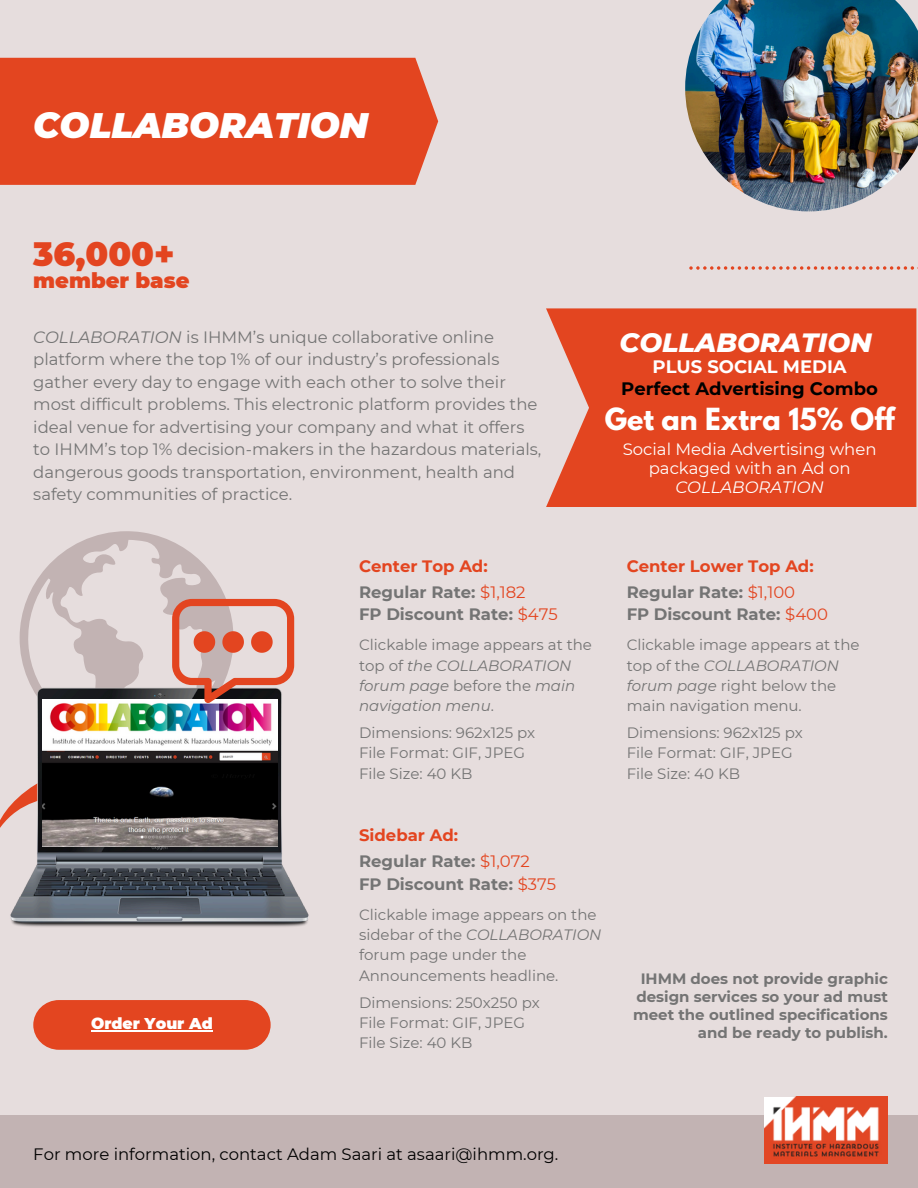
<style>
.page{position:relative;width:918px;height:1188px;background:#e6dddd}
.page>*{position:absolute;margin:0;border:0;box-sizing:border-box;transform-origin:0 0}
.t1{font:italic 900 35.4px "Montserrat";color:#fff}
.t2{font:900 33px "Montserrat";color:#e34520}
.t3{font:700 27px "League Spartan";color:#fff}
.t4{font:italic 800 27px "Montserrat";color:#fff}
.t5{font:900 21.15px "Montserrat";color:#e34520}
.t6{font:700 18px "Montserrat";color:#000}
.t7{font:700 18px "Montserrat";color:#fff}
.t8{font:16.5px/22.5px "Montserrat";color:#747474}
.t9{font:700 16.5px/25.8px "Montserrat";color:#747474}
.t10{font:700 16.5px/25.8px "Montserrat";color:#e34520}
.t11{font:16.5px/19.2px "Montserrat";color:#fff;text-align:center}
.t12{font:16.5px "Montserrat";color:#000}
.t13{font:900 15.6px "Montserrat";color:#fff}
.t14{font:15px/20.2px "Montserrat";color:#747474}
.t15{font:700 15px/18px "Montserrat";color:#747474;text-align:right}
.t16{font:italic 15px/20.2px "Montserrat";color:#747474}
.s1{font-style:italic}
.s2{color:#747474}
.s3{font-weight:400}
.s4{font-weight:400;color:#e34520}
.s5{font-style:normal}
.s6{color:#e34520}
</style>
<div class="page">
<div style="left:0;top:58px;width:438px;height:127px;background:#e34520"></div>
<div style="left:0;top:1116px;width:918px;height:72px;background:#c2b3b3"></div>
<img style="left:764px;top:1096px;width:124px;height:68px">
<svg style="left:33px;top:1000px;width:238px;height:50px;background:#e34d2a"></svg>
<hr style="left:91px;top:1030px;width:122px;height:2px;background:#fff">
<img style="left:685px;top:0;width:233px;height:211px">
<svg style="left:689px;top:266px;width:229px;height:4px"></svg>
<svg style="left:27px;top:531px;width:206px;height:68px"></svg>
<img style="left:10px;top:655px;width:299px;height:272px">
<img style="left:42px;top:836px;width:235px;height:10px">
<svg style="left:0;top:599px;width:294px;height:237px"></svg>
<div style="left:546px;top:308px;width:370px;height:199px;background:#e34520"></div>
<p class="t1" style="left:33px;top:104px;width:337px">COLLABORATION</p>
<p class="t2" style="left:33px;top:234px;width:143px">36,000+</p>
<p class="t5" style="left:33px;top:268px;width:158px">member base</p>
<p class="t8" style="left:33px;top:326px;width:510px"><span class="s1">COLLABORATION</span> is IHMM’s unique collaborative online platform where the top 1% of our industry’s professionals gather every day to engage with each other to solve their most difficult problems. This electronic platform provides the ideal venue for advertising your company and what it offers to IHMM’s top 1% decision-makers in the hazardous materials, dangerous goods transportation, environment, health and safety communities of practice.</p>
<p class="t4" style="left:619px;top:325px;width:254px">COLLABORATION</p>
<p class="t7" style="left:653px;top:356px;width:196px">PLUS SOCIAL MEDIA</p>
<h5 class="t6" style="left:621px;top:377px;width:258px">Perfect Advertising Combo</h5>
<p class="t3" style="left:605px;top:406px;width:291px">Get an Extra 15% Off</p>
<p class="t11" style="left:623px;top:439px;width:255px">Social Media Advertising when packaged with an Ad on<br><span class="s1">COLLABORATION</span></p>
<h5 class="t10" style="left:359px;top:553px;width:168px">Center Top Ad:<br><span class="s2">Regular Rate:</span> <span class="s3">$1,182</span></h5>
<h5 class="t9" style="left:359px;top:601px;width:200px">FP Discount Rate: <span class="s4">$475</span></h5>
<p class="t16" style="left:359px;top:635px;width:234px"><span class="s5">Clickable image appears at the top of</span> the COLLABORATION forum page <span class="s5">before the</span> main navigation menu<span class="s5">.</span></p>
<h2 class="t14" style="left:359px;top:723px;width:178px">Dimensions: 962x125 px</h2>
<h5 class="t14" style="left:359px;top:743px;width:168px">File Format: GIF, JPEG</h5>
<h4 class="t14" style="left:359px;top:763px;width:115px">File Size: 40 KB</h4>
<p class="t10" style="left:627px;top:553px;width:189px">Center Lower Top Ad:<br><span class="s2">Regular Rate:</span> <span class="s3">$1,100</span></p>
<p class="t9" style="left:627px;top:601px;width:203px">FP Discount Rate: <span class="s4">$400</span></p>
<h6 class="t14" style="left:627px;top:635px;width:234px">Clickable image appears at the top of the <span class="s1">COLLABORATION forum page</span> right below the main navigation menu.</h6>
<h5 class="t14" style="left:627px;top:723px;width:178px">Dimensions: 962x125 px</h5>
<p class="t14" style="left:627px;top:743px;width:168px">File Format: GIF, JPEG</p>
<p class="t14" style="left:627px;top:763px;width:115px">File Size: 40 KB</p>
<h1 class="t13" style="left:91px;top:1014px;width:123px">Order Your Ad</h1>
<p class="t9" style="left:359px;top:822px;width:172px"><span class="s6">Sidebar Ad:<br></span>Regular Rate: <span class="s4">$1,072</span></p>
<p class="t9" style="left:359px;top:871px;width:199px">FP Discount Rate: <span class="s4">$375</span></p>
<p class="t14" style="left:359px;top:904px;width:244px">Clickable image appears on the sidebar of the <span class="s1">COLLABORATION </span>forum page under the<br>Announcements headline.</p>
<h5 class="t14" style="left:359px;top:992px;width:182px">Dimensions: 250x250 px</h5>
<p class="t14" style="left:359px;top:1012px;width:168px">File Format: GIF, JPEG</p>
<p class="t14" style="left:359px;top:1033px;width:115px">File Size: 40 KB</p>
<p class="t15" style="left:633px;top:969px;width:256px">IHMM does not provide graphic design services so your ad must meet the outlined specifications and be ready to publish.</p>
<p class="t12" style="left:33px;top:1144px;width:527px">For more information, contact Adam Saari at asaari@ihmm.org.</p>
</div>
